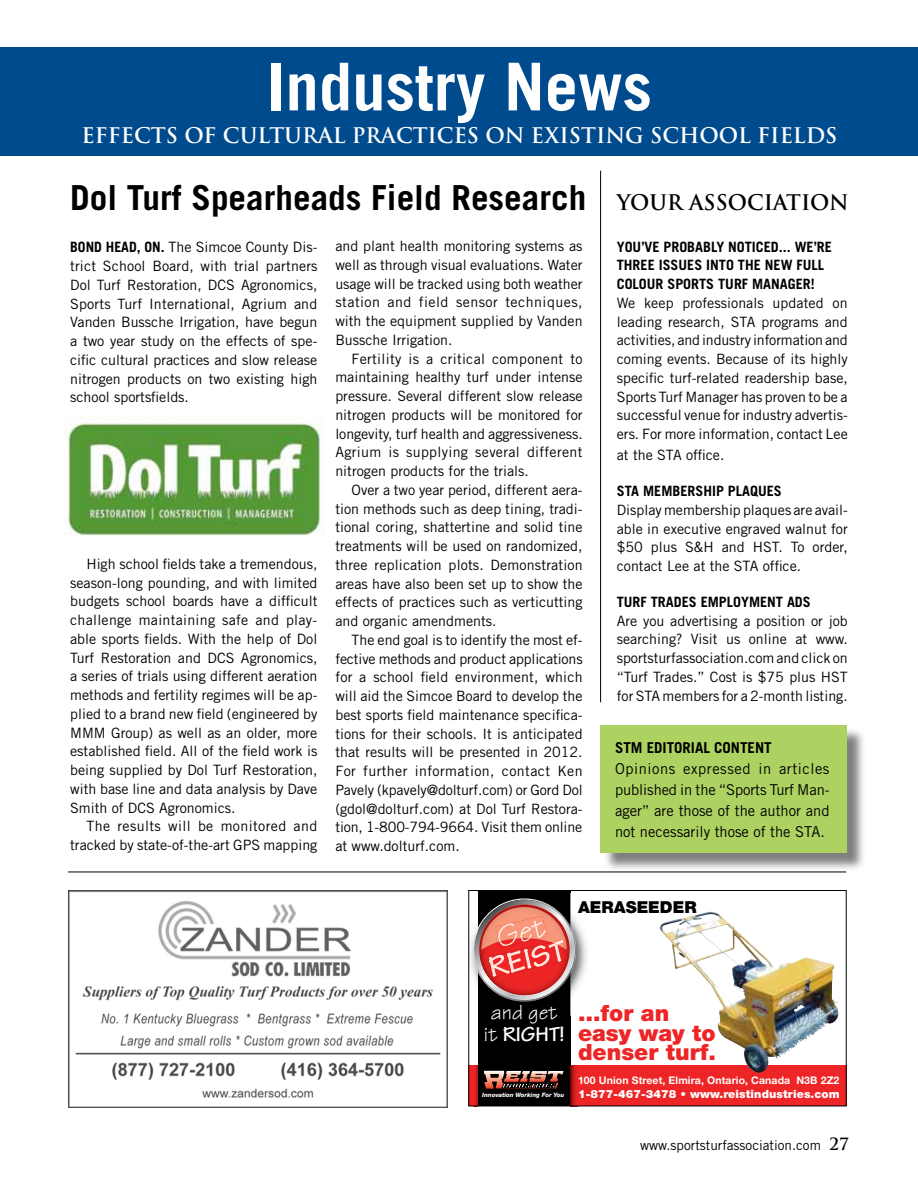
<style>
.page{position:relative;width:918px;height:1188px;background:#fff}
.page>*{position:absolute;margin:0;border:0;box-sizing:border-box;transform-origin:0 0}
.t1{font:700 66px "Trade Gothic";color:#fff}
.t2{font:700 34.5px "Trade Gothic";color:#000}
.t3{font:700 30.9px "Tekton Pro";color:#fff}
.t4{font:900 22.5px/19.5px "Helvetica Neue";color:#ee2526}
.t5{font:700 21.45px "Tekton Pro";color:#fff}
.t6{font:21.45px "Tekton";color:#fff}
.t7{font:700 21px "Trajan Pro";color:#fff}
.t8{font:700 21px "Trajan Pro";color:#000}
.t9{font:900 16.5px "Helvetica Neue";color:#000}
.t10{font:15px/21px "Trade Gothic";color:#000;text-align:justify}
.t11{font:700 15px "Trade Gothic";color:#000}
.t12{font:14.25px/18.8px "Trade Gothic";color:#000;text-align:justify}
.t13{font:700 14.25px/18.8px "Trade Gothic";letter-spacing:.11em;color:#000}
.t14{font:700 14.25px "Trade Gothic";letter-spacing:.03em;color:#000}
.t15{font:13.5px "Trade Gothic";color:#000}
.t16{font:900 11.4px "Helvetica Neue";letter-spacing:.01em;color:#fff}
.t17{font:700 10.5px "Helvetica Neue";letter-spacing:.01em;color:#fff}
.t18{font:italic 800 6px "Helvetica Neue";color:#fff}
.s1{font-weight:700}
.s2{font-family:"Tekton";font-weight:400}
.s3{font-family:"Trajan Pro";font-weight:700;font-size:16.5px}
</style>
<div class="page">
<div style="left:468px;top:1065px;width:378px;height:41px;background:#ee2526"></div>
<div style="left:478px;top:890px;width:92px;height:216px;background:#000"></div>
<svg style="left:484px;top:1070px;width:80px;height:19px"></svg>
<img style="left:470px;top:893px;width:117px;height:123px">
<img style="left:478px;top:893px;width:92px;height:123px">
<svg style="left:570px;top:1065px;width:7px;height:39px"></svg>
<svg style="left:475px;top:1065px;width:3px;height:39px"></svg>
<img style="left:660px;top:912px;width:179px;height:161px">
<div style="left:468px;top:890px;width:378px;height:216px;border:1px solid #000"></div>
<img style="left:69px;top:891px;width:379px;height:216px">
<hr style="left:68px;top:872px;width:778px;height:1px;background:#000">
<div style="left:603px;top:728px;width:263px;height:143px;background:#000;opacity:.5"></div>
<div style="left:601px;top:725px;width:246px;height:128px;background:#aed261"></div>
<div style="left:0;top:47px;width:918px;height:109px;background:#004b8d"></div>
<img style="left:64px;top:422px;width:260px;height:114px">
<hr style="left:600px;top:171px;width:1px;height:531px;background:#000">
<svg style="left:473px;top:898px;width:103px;height:104px"></svg>
<h1 class="t1" style="left:267px;top:46px;width:387px">INDUSTRY NEWS</h1>
<h3 class="t7" style="left:82px;top:122px;width:757px">EFFECTS OF CULTURAL PRACTICES ON EXISTING SCHOOL FIELDS</h3>
<h2 class="t2" style="left:70px;top:177px;width:518px">DOL TURF SPEARHEADS FIELD RESEARCH</h2>
<p class="t12" style="left:70px;top:238px;width:249px"><span class="s1">BOND HEAD, ON.</span> The Simcoe County Dis&shy;trict School Board, with trial partners Dol Turf Restoration, DCS Agronomics, Sports Turf International, Agrium and Vanden Bussche Irrigation, have begun a two year study on the effects of spe&shy;cific cultural practices and slow release nitrogen products on two existing high school sportsfields.</p>
<p class="t12" style="left:70px;top:554px;width:249px;text-indent:16px">High school fields take a tremendous, season-long pounding, and with limited budgets school boards have a difficult challenge maintaining safe and play&shy;able sports fields. With the help of Dol Turf Restoration and DCS Agronomics, a series of trials using different aeration methods and fertility regimes will be ap&shy;plied to a brand new field (engineered by MMM Group) as well as an older, more established field. All of the field work is being supplied by Dol Turf Restoration, with base line and data analysis by Dave Smith of DCS Agronomics.</p>
<p class="t12" style="left:70px;top:817px;width:249px;text-align:right">The results will be monitored and tracked by state-of-the-art GPS mapping</p>
<p class="t12" style="left:335px;top:236px;width:249px">and plant health monitoring systems as well as through visual evaluations. Water usage will be tracked using both weather station and field sensor techniques, with the equipment supplied by Vanden Bussche Irrigation.</p>
<p class="t12" style="left:335px;top:349px;width:249px;text-indent:16px">Fertility is a critical component to maintaining healthy turf under intense pressure. Several different slow release nitrogen products will be monitored for longevity, turf health and aggressiveness.<br>Agrium is supplying several different nitrogen products for the trials.</p>
<p class="t12" style="left:335px;top:480px;width:249px;text-indent:16px">Over a two year period, different aera&shy;tion methods such as deep tining, tradi&shy;tional coring, shattertine and solid tine treatments will be used on randomized, three replication plots. Demonstration areas have also been set up to show the effects of practices such as verticutting and organic amendments.</p>
<p class="t12" style="left:335px;top:630px;width:249px;text-indent:16px">The end goal is to identify the most ef&shy;fective methods and product applications for a school field environment, which will aid the Simcoe Board to develop the best sports field maintenance specifica&shy;tions for their schools. It is anticipated that results will be presented in 2012.<br>For further information, contact Ken Pavely (kpavely@dolturf.com) or Gord Dol (gdol@dolturf.com) at Dol Turf Restora&shy;tion, 1-800-794-9664. Visit them online at www.dolturf.com.</p>
<h3 class="t8" style="left:617px;top:190px;width:231px">YOUR ASSOCIATION</h3>
<p class="t13" style="left:617px;top:237px;width:217px">YOU’VE PROBABLY NOTICED... WE’RE<br>THREE ISSUES INTO THE NEW FULL<br>COLOUR SPORTS TURF MANAGER!</p>
<p class="t12" style="left:617px;top:293px;width:233px">We keep professionals updated on leading research, STA programs and activities, and industry information and coming events. Because of its highly specific turf-related readership base, Sports Turf Manager has proven to be a successful venue for industry advertis&shy;ers. For more information, contact Lee</p>
<p class="t12" style="left:617px;top:446px;width:109px">at the STA office.</p>
<p class="t14" style="left:617px;top:482px;width:9px">STA</p>
<p class="t14" style="left:643px;top:482px;width:61px">MEMBERSHIP</p>
<p class="t14" style="left:728px;top:482px;width:54px">PLAQUES</p>
<p class="t12" style="left:617px;top:500px;width:233px">Display membership plaques are avail&shy;able in executive engraved walnut for $50 plus S&amp;H and HST. To order, contact Lee at the STA office.</p>
<p class="t14" style="left:617px;top:593px;width:179px">TURF TRADES EMPLOYM ENT ADS</p>
<p class="t12" style="left:617px;top:611px;width:232px">Are you advertising a position or job searching? Visit us online at www. sportsturfassociation.com and click on “Turf Trades.” Cost is $75 plus HST for STA members for a 2-month listing.</p>
<p class="t11" style="left:615px;top:739px;width:158px">STM EDITORIAL CONTENT</p>
<p class="t10" style="left:615px;top:758px;width:216px">Opinions expressed in articles published in the “Sports Turf Man&shy;ager” are those of the author and not necessarily those of the STA.</p>
<p class="t9" style="left:578px;top:898px;width:120px">AERASEEDER</p>
<h3 class="t3" style="left:485px;top:950px;width:80px;rotate:-13deg">REIST</h3>
<h3 class="t6" style="left:491px;top:999px;width:68px">and get</h3>
<h3 class="t5" style="left:484px;top:1022px;width:82px"><span class="s2">it</span> RIGHT!</h3>
<p class="t18" style="left:482px;top:1092px;width:83px">Innovation Working For You</p>
<h3 class="t4" style="left:578px;top:1003px;width:139px">…for an easy way to denser turf.</h3>
<p class="t17" style="left:578px;top:1074px;width:263px">100 Union Street, Elmira, Ontario, Canada N3B 2Z2</p>
<p class="t16" style="left:578px;top:1088px;width:263px">1-877-467-3478 • www.reistindustries.com</p>
<p class="t15" style="left:640px;top:1137px;width:210px">www.sportsturfassociation.com <span class="s3">27</span></p>
</div>
